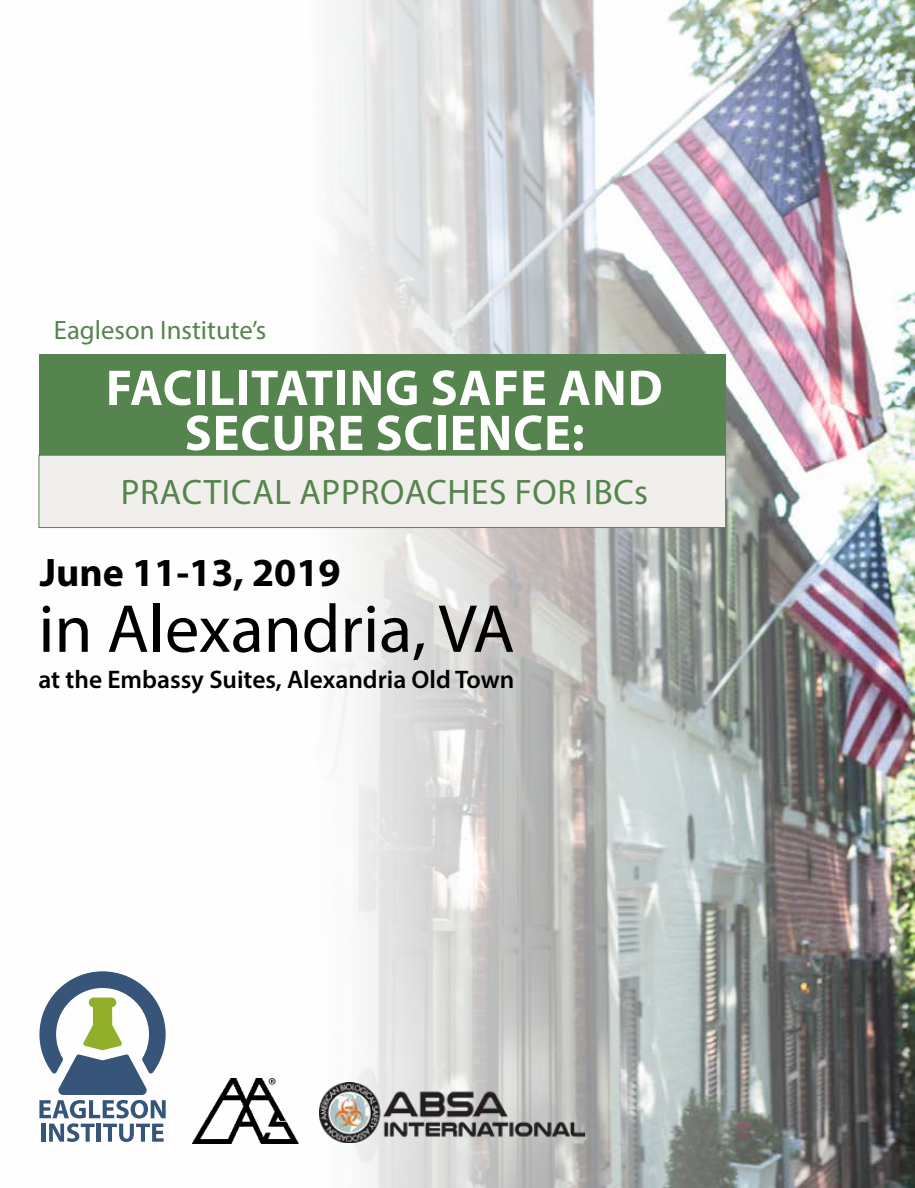
<style>
.page{position:relative;width:915px;height:1188px;background:#fff}
.page>*{position:absolute;margin:0;border:0;box-sizing:border-box;transform-origin:0 0}
.t1{font:68.4px "Myriad Pro";color:#000}
.t2{font:700 50.7px/45px "Myriad Pro";letter-spacing:.02em;color:#fff;text-align:center}
.t3{font:700 39.9px "Myriad Pro";color:#000}
.t4{font:35.55px "Myriad Pro";letter-spacing:.02em;color:#56844e}
.t5{font:26.7px "Myriad Pro";color:#56844e}
.t6{font:600 25.5px "Myriad Pro";color:#000}
</style>
<div class="page">
<img style="left:38px;top:0;width:876px;height:1188px">
<div style="left:39px;top:354px;width:686px;height:153px;background:#56844e"></div>
<div style="left:39px;top:455px;width:686px;height:73px;background:#f1efeb;border:1px solid #56844e"></div>
<svg style="left:39px;top:971px;width:127px;height:171px"></svg>
<img style="left:319px;top:1082px;width:265px;height:61px">
<img style="left:188px;top:1079px;width:122px;height:65px">
<p class="t5" style="left:54px;top:314px;width:214px">Eagleson Institute’s</p>
<h2 class="t2" style="left:106px;top:364px;width:558px">FACILITATING SAFE AND<br>SECURE SCIENCE:</h2>
<h3 class="t4" style="left:121px;top:470px;width:529px">PRACTICAL APPROACHES FOR IBCs</h3>
<h3 class="t3" style="left:40px;top:547px;width:302px">June 11-13, 2019</h3>
<h1 class="t1" style="left:38px;top:587px;width:477px">in Alexandria, VA</h1>
<p class="t6" style="left:38px;top:664px;width:477px">at the Embassy Suites, Alexandria Old Town</p>
</div>
